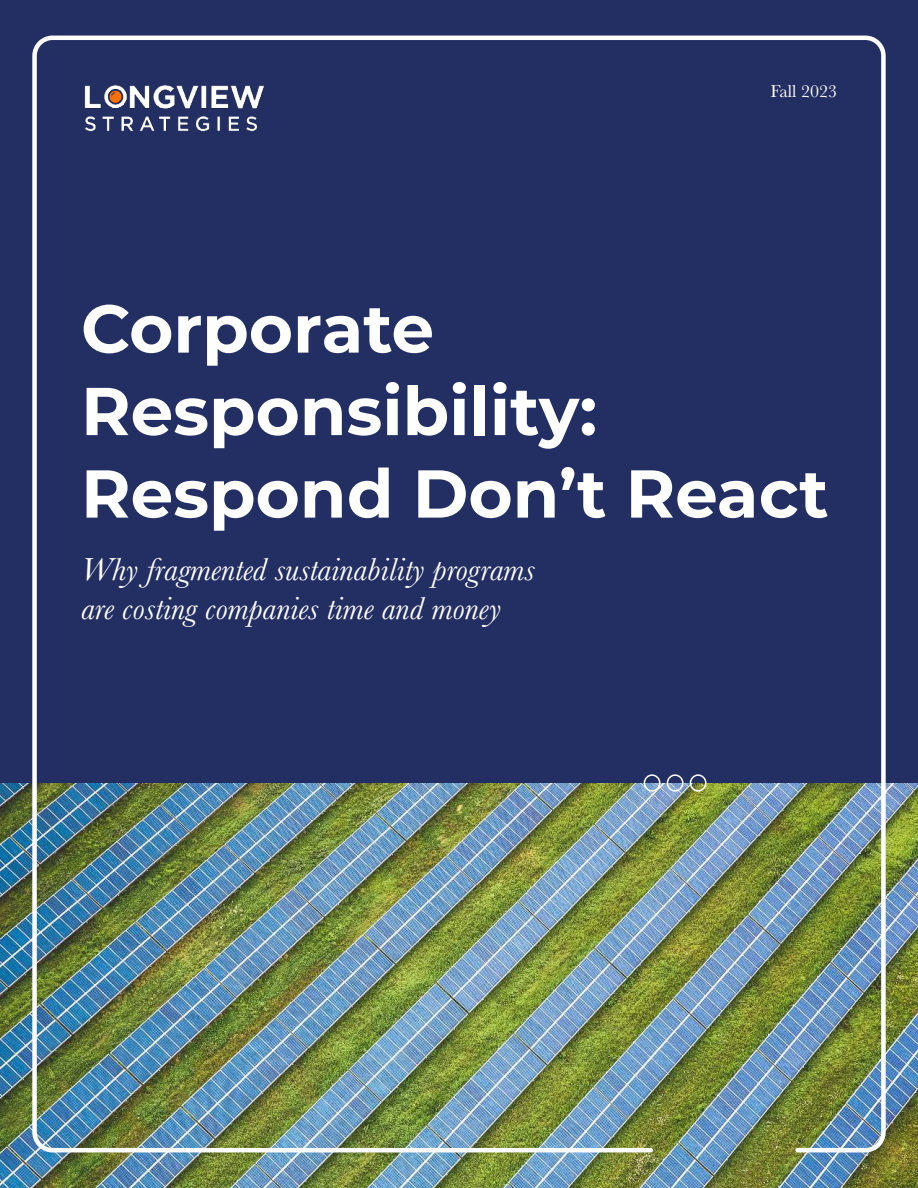
<style>
.page{position:relative;width:918px;height:1188px;background:#232f63}
.page>*{position:absolute;margin:0;border:0;box-sizing:border-box;transform-origin:0 0}
.t1{font:700 67.5px/82.5px "Montserrat";color:#fff}
.t2{font:italic 33px/39.6px "Baskerville";color:#fff}
.t3{font:18px "Baskerville";color:#fff}
</style>
<div class="page">
<img style="left:0;top:783px;width:918px;height:405px">
<img style="left:84px;top:85px;width:181px;height:47px">
<div style="left:32px;top:36px;width:854px;height:1116px;border:5px solid #fff;border-radius:18px"></div>
<div style="left:644px;top:774px;width:16px;height:18px;border:2px solid #fff;border-radius:50%"></div>
<div style="left:667px;top:774px;width:17px;height:18px;border:2px solid #fff;border-radius:50%"></div>
<div style="left:690px;top:774px;width:17px;height:18px;border:2px solid #fff;border-radius:50%"></div>
<p class="t3" style="left:771px;top:85px;width:68px">Fall 2023</p>
<h1 class="t1" style="left:81px;top:292px;width:749px">Corporate<br>Responsibility:<br>Respond Don’t React</h1>
<p class="t2" style="left:81px;top:553px;width:455px">Why fragmented sustainability programs are costing companies time and money</p>
</div>
